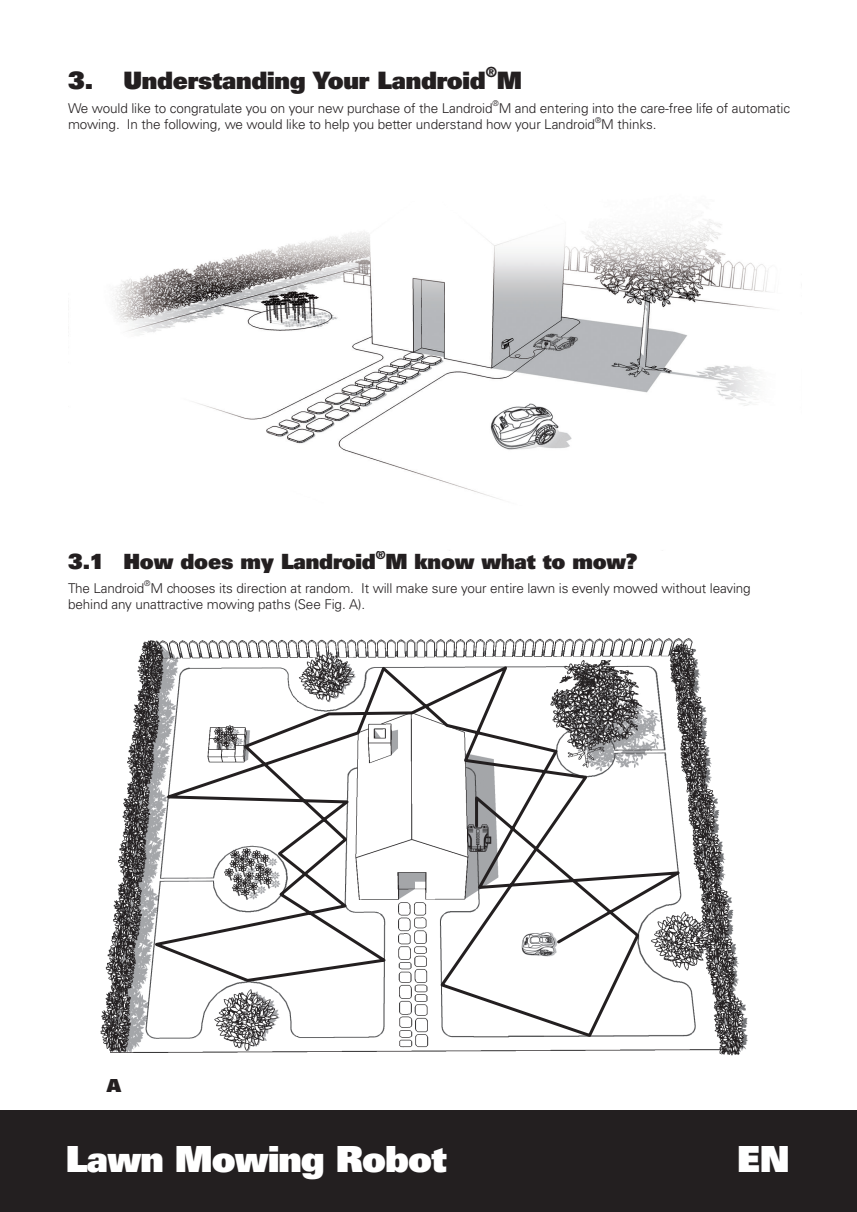
<style>
.page{position:relative;width:857px;height:1212px;background:#fff}
.page>*{position:absolute;margin:0;border:0;box-sizing:border-box;transform-origin:0 0}
.t1{font:900 36px "Univers";letter-spacing:-.025em;color:#fff}
.t2{font:900 24px "Univers";letter-spacing:-.01em;color:#231f20}
.t3{font:900 21px "Univers";letter-spacing:-.01em;color:#231f20}
.t4{font:900 18px "Univers";color:#231f20}
.t5{font:900 13.95px "Univers";color:#231f20}
.t6{font:300 13.5px/16.5px "Univers";letter-spacing:-.01em;color:#231f20}
.t7{font:900 12.3px "Univers";color:#231f20}
.t8{font:300 7.8px "Univers";color:#231f20}
</style>
<div class="page">
<div style="left:0;top:1110px;width:857px;height:102px;background:#231f20"></div>
<img style="left:100px;top:638px;width:648px;height:418px">
<svg style="left:146px;top:662px;width:545px;height:377px"></svg>
<img style="left:114px;top:219px;width:655px;height:332px">
<h2 class="t2" style="left:68px;top:64px;width:419px">3. Understanding Your Landroid</h2>
<p class="t5" style="left:486px;top:63px;width:13px">®</p>
<h2 class="t2" style="left:497px;top:64px;width:27px">M</h2>
<p class="t6" style="left:68px;top:100px;width:426px">We would like to congratulate you on your new purchase of the Landroid</p>
<p class="t8" style="left:492px;top:99px;width:8px">®</p>
<p class="t6" style="left:68px;top:100px;width:723px;text-indent:431px">M and entering into the care-free life of automatic mowing. In the following, we would like to help you better understand how your Landroid</p>
<p class="t8" style="left:595px;top:115px;width:8px">®</p>
<p class="t6" style="left:601px;top:116px;width:57px">M thinks.</p>
<h3 class="t3" style="left:68px;top:548px;width:309px">3.1 How does my Landroid</h3>
<p class="t7" style="left:376px;top:546px;width:11px">®</p>
<h3 class="t3" style="left:385px;top:548px;width:254px">M know what to mow?</h3>
<p class="t6" style="left:68px;top:580px;width:78px">The Landroid</p>
<p class="t8" style="left:144px;top:579px;width:8px">®</p>
<p class="t6" style="left:68px;top:580px;width:684px;text-indent:82px">M chooses its direction at random. It will make sure your entire lawn is evenly mowed without leaving behind any unattractive mowing paths (See Fig. A).</p>
<h3 class="t4" style="left:107px;top:1073px;width:16px">A</h3>
<h1 class="t1" style="left:66px;top:1135px;width:382px">Lawn Mowing Robot</h1>
<h1 class="t1" style="left:737px;top:1135px;width:54px">EN</h1>
</div>
